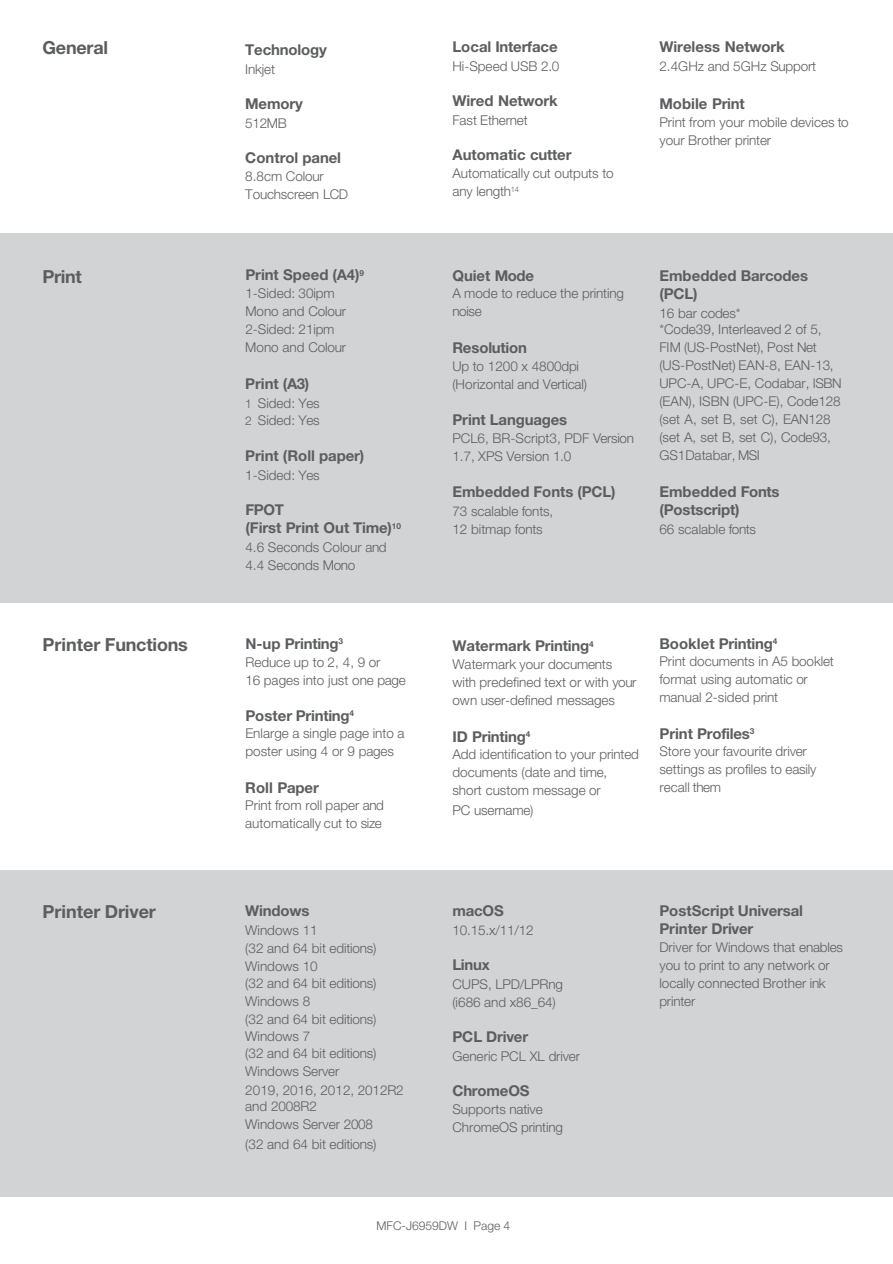
<style>
.page{position:relative;width:893px;height:1264px;background:#fff}
.page>*{position:absolute;margin:0;border:0;box-sizing:border-box;transform-origin:0 0}
.t1{font:700 18px "Helvetica Neue LTW1 G";letter-spacing:-.01em;color:#5c5d60}
.t2{font:700 15px/18px "Helvetica Neue LTW1 G";letter-spacing:-.01em;color:#5c5d60}
.t3{font:300 13.5px/18px "Helvetica Neue LTW1 G";letter-spacing:-.005em;color:#5c5d60}
.t4{font:300 12px "Helvetica Neue LTW1 G";letter-spacing:-.005em;color:#5c5d60}
.s1{font-size:12px}
</style>
<div class="page">
<div style="left:0;top:232px;width:892px;height:370px;background:#d1d3d4"></div>
<div style="left:0;top:869px;width:892px;height:327px;background:#d1d3d4"></div>
<p class="t1" style="left:42px;top:37px;width:67px">General</p>
<p class="t2" style="left:245px;top:41px;width:83px">Technology</p>
<p class="t3" style="left:245px;top:60px;width:31px">Inkjet</p>
<p class="t2" style="left:245px;top:95px;width:59px">Memory</p>
<p class="t3" style="left:245px;top:114px;width:43px">512MB</p>
<p class="t2" style="left:245px;top:149px;width:97px">Control panel</p>
<p class="t3" style="left:245px;top:167px;width:104px">8.8cm Colour<br>Touchscreen LCD</p>
<p class="t1" style="left:42px;top:265px;width:41px">Print</p>
<p class="t2" style="left:245px;top:266px;width:120px">Print Speed (A4)<sup>9</sup></p>
<p class="t3" style="left:245px;top:284px;width:102px">1-Sided: 30ipm<br>Mono and Colour</p>
<p class="t3" style="left:245px;top:320px;width:102px">2-Sided: 21ipm<br>Mono and Colour</p>
<p class="t2" style="left:245px;top:374px;width:65px">Print (A3)</p>
<p class="t3" style="left:245px;top:394px;width:76px"><span class="s1">1</span> Sided: Yes</p>
<p class="t3" style="left:245px;top:411px;width:76px"><span class="s1">2</span> Sided: Yes</p>
<p class="t2" style="left:245px;top:446px;width:120px">Print (Roll paper)</p>
<p class="t3" style="left:245px;top:466px;width:76px">1-Sided: Yes</p>
<p class="t2" style="left:245px;top:500px;width:40px">FPOT</p>
<p class="t2" style="left:245px;top:518px;width:157px">(First Print Out Time)<sup>10</sup></p>
<p class="t3" style="left:245px;top:538px;width:143px">4.6 Seconds Colour and</p>
<p class="t3" style="left:245px;top:555px;width:111px">4.4 Seconds Mono</p>
<p class="t1" style="left:42px;top:633px;width:147px">Printer Functions</p>
<p class="t2" style="left:245px;top:634px;width:99px">N-up Printing<sup>3</sup></p>
<p class="t3" style="left:245px;top:653px;width:136px">Reduce up to 2, 4, 9 or</p>
<p class="t3" style="left:245px;top:671px;width:162px">16 pages into just one page</p>
<p class="t2" style="left:245px;top:706px;width:110px">Poster Printing<sup>4</sup></p>
<p class="t3" style="left:245px;top:724px;width:161px">Enlarge a single page into a poster using 4 or 9 pages</p>
<p class="t2" style="left:245px;top:778px;width:75px">Roll Paper</p>
<p class="t3" style="left:245px;top:796px;width:140px">Print from roll paper and automatically cut to size</p>
<p class="t2" style="left:452px;top:38px;width:107px">Local Interface</p>
<p class="t3" style="left:452px;top:57px;width:109px">Hi-Speed USB 2.0</p>
<p class="t2" style="left:452px;top:92px;width:107px">Wired Network</p>
<p class="t3" style="left:452px;top:111px;width:77px">Fast Ethernet</p>
<p class="t2" style="left:452px;top:145px;width:121px">Automatic cutter</p>
<p class="t3" style="left:452px;top:164px;width:163px">Automatically cut outputs to any length<sup>14</sup></p>
<p class="t2" style="left:659px;top:38px;width:127px">Wireless Network</p>
<p class="t3" style="left:659px;top:57px;width:158px">2.4GHz and 5GHz Support</p>
<p class="t2" style="left:659px;top:95px;width:87px">Mobile Print</p>
<p class="t3" style="left:659px;top:113px;width:191px">Print from your mobile devices to your Brother printer</p>
<p class="t2" style="left:452px;top:266px;width:83px">Quiet Mode</p>
<p class="t3" style="left:452px;top:284px;width:173px">A mode to reduce the printing noise</p>
<p class="t2" style="left:452px;top:338px;width:76px">Resolution</p>
<p class="t3" style="left:452px;top:356px;width:136px">Up to 1200 x 4800dpi (Horizontal and Vertical)</p>
<p class="t2" style="left:452px;top:410px;width:116px">Print Languages</p>
<p class="t3" style="left:452px;top:428px;width:183px">PCL6, BR-Script3, PDF Version<br>1.7, XPS Version 1.0</p>
<p class="t2" style="left:452px;top:482px;width:165px">Embedded Fonts (PCL)</p>
<p class="t3" style="left:452px;top:502px;width:102px">73 scalable fonts,</p>
<p class="t3" style="left:452px;top:519px;width:92px">12 bitmap fonts</p>
<p class="t2" style="left:659px;top:266px;width:150px">Embedded Barcodes (PCL)</p>
<p class="t3" style="left:659px;top:304px;width:83px">16 bar codes*</p>
<p class="t3" style="left:659px;top:320px;width:176px">*Code39, Interleaved 2 of 5,<br>FIM (US-PostNet), Post Net (US-PostNet) EAN-8, EAN-13,</p>
<p class="t3" style="left:659px;top:374px;width:184px">UPC-A, UPC-E, Codabar, ISBN (EAN), ISBN (UPC-E), Code128</p>
<p class="t3" style="left:659px;top:410px;width:173px;text-align:justify">(set A, set B, set C), EAN128 (set A, set B, set C), Code93, GS1Databar, MSI</p>
<p class="t2" style="left:659px;top:482px;width:121px">Embedded Fonts (Postscript)</p>
<p class="t3" style="left:659px;top:520px;width:98px">66 scalable fonts</p>
<p class="t2" style="left:452px;top:636px;width:143px">Watermark Printing<sup>4</sup></p>
<p class="t3" style="left:452px;top:655px;width:186px">Watermark your documents with predefined text or with your own user-defined messages</p>
<p class="t2" style="left:452px;top:727px;width:80px">ID Printing<sup>4</sup></p>
<p class="t3" style="left:452px;top:745px;width:188px">Add identification to your printed documents (date and time, short custom message or</p>
<p class="t3" style="left:452px;top:800px;width:83px">PC username)</p>
<p class="t2" style="left:659px;top:634px;width:119px">Booklet Printing<sup>4</sup></p>
<p class="t3" style="left:659px;top:652px;width:176px">Print documents in A5 booklet format using automatic or manual 2-sided print</p>
<p class="t2" style="left:659px;top:724px;width:96px">Print Profiles<sup>3</sup></p>
<p class="t3" style="left:659px;top:742px;width:158px">Store your favourite driver settings as profiles to easily recall them</p>
<p class="t1" style="left:42px;top:900px;width:115px">Printer Driver</p>
<p class="t2" style="left:245px;top:901px;width:66px">Windows</p>
<p class="t3" style="left:245px;top:921px;width:133px">Windows 11<br>(32 and 64 bit editions)<br>Windows 10<br>(32 and 64 bit editions)<br>Windows 8<br>(32 and 64 bit editions)<br>Windows 7</p>
<p class="t3" style="left:245px;top:1043px;width:133px">(32 and 64 bit editions)<br>Windows Server</p>
<p class="t3" style="left:245px;top:1081px;width:160px;line-height:16.4px">2019, 2016, 2012, 2012R2 and 2008R2</p>
<p class="t3" style="left:245px;top:1114px;width:133px;line-height:19.2px">Windows Server 2008 (32 and 64 bit editions)</p>
<p class="t2" style="left:452px;top:901px;width:53px">macOS</p>
<p class="t3" style="left:452px;top:921px;width:83px">10.15.x/11/12</p>
<p class="t2" style="left:452px;top:955px;width:39px">Linux</p>
<p class="t3" style="left:452px;top:975px;width:112px">CUPS, LPD/LPRng</p>
<p class="t3" style="left:452px;top:992px;width:105px">(i686 and x86_64)</p>
<p class="t2" style="left:452px;top:1027px;width:77px">PCL Driver</p>
<p class="t3" style="left:452px;top:1047px;width:129px">Generic PCL XL driver</p>
<p class="t2" style="left:452px;top:1080px;width:79px">ChromeOS</p>
<p class="t3" style="left:452px;top:1099px;width:112px">Supports native<br>ChromeOS printing</p>
<p class="t4" style="left:376px;top:1217px;width:135px">MFC-J6959DW I Page 4</p>
<p class="t2" style="left:659px;top:901px;width:145px">PostScript Universal<br>Printer Driver</p>
<p class="t3" style="left:659px;top:937px;width:185px">Driver for Windows that enables you to print to any network or locally connected Brother ink printer</p>
</div>
